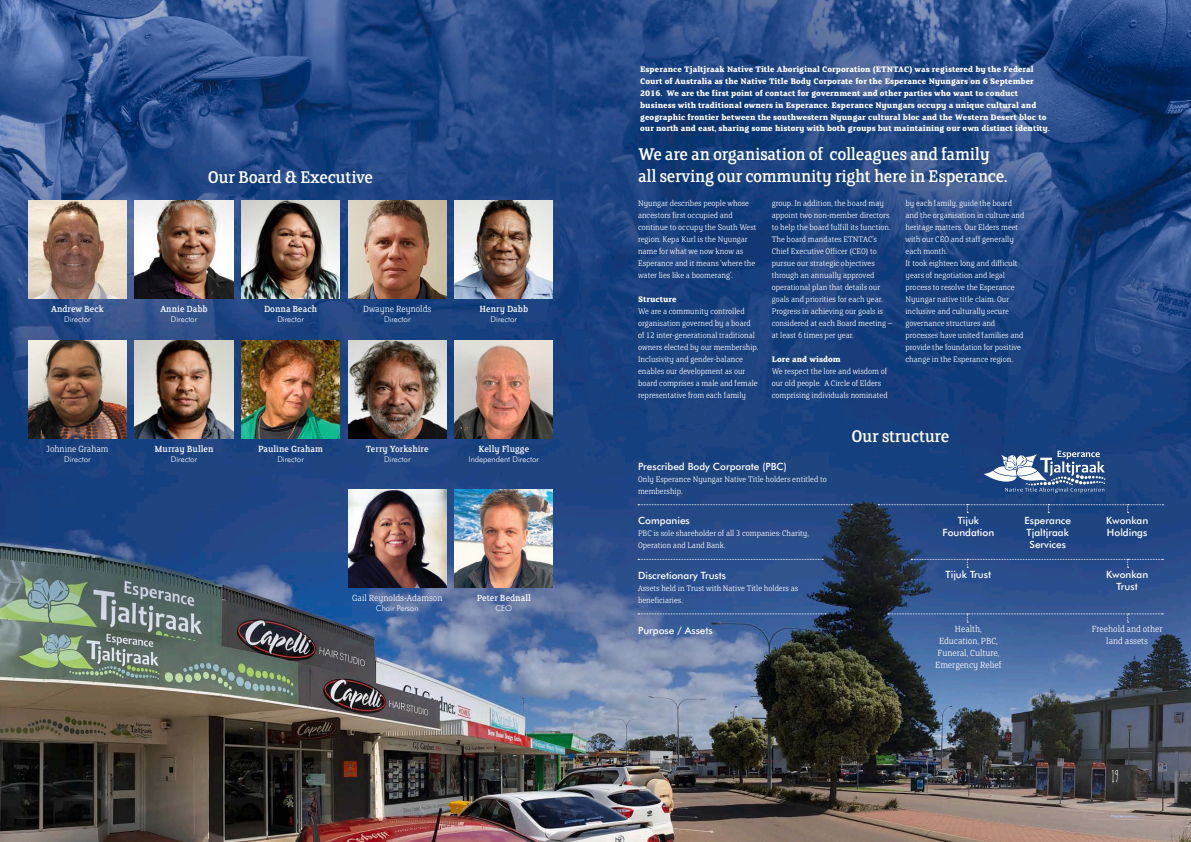
<style>
.page{position:relative;width:1191px;height:842px;background:#fff}
.page>*{position:absolute;margin:0;border:0;box-sizing:border-box;transform-origin:0 0}
.t1{font:19px/22px "FS Clerkenwell";letter-spacing:-.02em;color:#fff}
.t2{font:13px "Ecriture";color:#fff}
.t3{font:500 10px/12px "Futura BT";color:#fff;text-align:center}
.t4{font:300 10px/12px "FS Clerkenwell";color:#fff;text-align:center}
.t5{font:10px "FS Clerkenwell";color:#fff}
.t6{font:300 9px/12px "FS Clerkenwell";color:#fff}
.t7{font:700 9px/12px "FS Clerkenwell";color:#fff}
.t8{font:300 8px "Futura BT";color:#fff}
</style>
<div class="page">
<img style="left:0;top:0;width:1191px;height:842px">
<img style="left:28px;top:201px;width:98px;height:98px">
<img style="left:28px;top:341px;width:98px;height:98px">
<img style="left:135px;top:201px;width:98px;height:98px">
<img style="left:135px;top:341px;width:98px;height:98px">
<img style="left:242px;top:201px;width:98px;height:98px">
<img style="left:242px;top:341px;width:98px;height:98px">
<img style="left:348px;top:490px;width:98px;height:98px">
<img style="left:348px;top:201px;width:98px;height:98px">
<img style="left:348px;top:341px;width:98px;height:98px">
<img style="left:455px;top:490px;width:98px;height:98px">
<img style="left:455px;top:201px;width:98px;height:98px">
<img style="left:455px;top:341px;width:98px;height:98px">
<svg style="left:638px;top:504px;width:214px;height:1px"></svg>
<svg style="left:638px;top:559px;width:185px;height:1px"></svg>
<svg style="left:638px;top:614px;width:188px;height:1px"></svg>
<svg style="left:984px;top:451px;width:121px;height:42px"></svg>
<svg style="left:878px;top:504px;width:285px;height:9px"></svg>
<svg style="left:911px;top:559px;width:252px;height:9px"></svg>
<svg style="left:887px;top:614px;width:276px;height:9px"></svg>
<p class="t5" style="left:51px;top:304px;width:54px">Andrew Beck</p>
<p class="t8" style="left:64px;top:314px;width:28px">Director</p>
<p class="t1" style="left:208px;top:167px;width:167px">Our Board &amp; Executive</p>
<p class="t5" style="left:160px;top:304px;width:49px">Annie Dabb</p>
<p class="t8" style="left:171px;top:314px;width:28px">Director</p>
<p class="t5" style="left:264px;top:304px;width:55px">Donna Beach</p>
<p class="t8" style="left:277px;top:314px;width:28px">Director</p>
<p class="t4" style="left:363px;top:303px;width:69px">Dwayne Reynolds</p>
<p class="t8" style="left:384px;top:314px;width:28px">Director</p>
<p class="t5" style="left:479px;top:304px;width:50px">Henry Dabb</p>
<p class="t8" style="left:490px;top:314px;width:28px">Director</p>
<p class="t4" style="left:46px;top:444px;width:64px">Johnine Graham</p>
<p class="t8" style="left:64px;top:454px;width:28px">Director</p>
<p class="t5" style="left:154px;top:444px;width:61px">Murray Bullen</p>
<p class="t8" style="left:171px;top:454px;width:28px">Director</p>
<p class="t5" style="left:258px;top:444px;width:67px">Pauline Graham</p>
<p class="t8" style="left:277px;top:454px;width:28px">Director</p>
<p class="t5" style="left:366px;top:444px;width:64px">Terry Yorkshire</p>
<p class="t8" style="left:384px;top:454px;width:28px">Director</p>
<p class="t5" style="left:478px;top:444px;width:52px">Kelly Flugge</p>
<p class="t8" style="left:469px;top:454px;width:72px">Independent Director</p>
<p class="t4" style="left:352px;top:593px;width:92px">Gail Reynolds-Adamson</p>
<p class="t8" style="left:376px;top:603px;width:44px">Chair Person</p>
<p class="t5" style="left:477px;top:593px;width:56px">Peter Bednall</p>
<p class="t8" style="left:495px;top:603px;width:18px">CEO</p>
<p class="t7" style="left:640px;top:63px;width:411px">Esperance Tjaltjraak Native Title Aboriginal Corporation (ETNTAC) was registered by the Federal Court of Australia as the Native Title Body Corporate for the Esperance Nyungars on 6 September 2016. We are the first point of contact for government and other parties who want to conduct business with traditional owners in Esperance. Esperance Nyungars occupy a unique cultural and geographic frontier between the southwestern Nyungar cultural bloc and the Western Desert bloc to our north and east, sharing some history with both groups but maintaining our own distinct identity.</p>
<p class="t1" style="left:638px;top:144px;width:371px">We are an organisation of colleagues and family all serving our community right here in Esperance.</p>
<p class="t6" style="left:638px;top:198px;width:120px">Nyungar describes people whose ancestors first occupied and continue to occupy the South West region. Kepa Kurl is the Nyungar name for what we now know as<br>Esperance and it means ‘where the water lies like a boomerang’.</p>
<p class="t7" style="left:638px;top:294px;width:40px">Structure</p>
<p class="t6" style="left:638px;top:306px;width:122px">We are a community controlled organisation governed by a board of 12 inter-generational traditional owners elected by our membership.<br>Inclusivity and gender-balance enables our development as our board comprises a male and female representative from each family</p>
<p class="t6" style="left:771px;top:198px;width:120px">group. In addition, the board may appoint two non-member directors to help the board fulfill its function.</p>
<p class="t6" style="left:771px;top:234px;width:122px">The board mandates ETNTAC’s<br>Chief Executive Officer (CEO) to pursue our strategic objectives through an annually approved operational plan that details our goals and priorities for each year.<br>Progress in achieving our goals is considered at each Board meeting – at least 6 times per year.</p>
<p class="t7" style="left:771px;top:354px;width:70px">Lore and wisdom</p>
<p class="t6" style="left:771px;top:366px;width:117px">We respect the lore and wisdom of our old people. A Circle of Elders comprising individuals nominated</p>
<p class="t6" style="left:905px;top:198px;width:120px">by each family, guide the board and the organisation in culture and heritage matters. Our Elders meet with our CEO and staff generally each month.</p>
<p class="t6" style="left:905px;top:258px;width:119px">It took eighteen long and difficult years of negotiation and legal process to resolve the Esperance<br>Nyungar native title claim. Our inclusive and culturally secure governance structures and processes have united families and provide the foundation for positive change in the Esperance region.</p>
<p class="t1" style="left:851px;top:426px;width:99px">Our structure</p>
<p class="t3" style="left:638px;top:460px;width:150px">Prescribed Body Corporate (PBC)</p>
<p class="t6" style="left:638px;top:474px;width:190px">Only Esperance Nyungar Native Title holders entitled to membership.</p>
<p class="t3" style="left:638px;top:515px;width:53px">Companies</p>
<p class="t6" style="left:638px;top:528px;width:172px">PBC is sole shareholder of all 3 companies: Charity,<br>Operation and Land Bank.</p>
<p class="t3" style="left:942px;top:515px;width:53px">Tijuk<br>Foundation</p>
<p class="t3" style="left:1024px;top:515px;width:48px">Esperance</p>
<p class="t3" style="left:1026px;top:527px;width:44px">Tjaltjraak</p>
<p class="t3" style="left:1029px;top:539px;width:38px">Services</p>
<p class="t3" style="left:1106px;top:515px;width:44px">Kwonkan</p>
<p class="t3" style="left:1107px;top:527px;width:42px">Holdings</p>
<p class="t3" style="left:638px;top:569px;width:90px">Discretionary Trusts</p>
<p class="t6" style="left:638px;top:583px;width:162px">Assets held in Trust with Native Title holders as beneficiaries.</p>
<p class="t3" style="left:638px;top:624px;width:76px">Purpose / Assets</p>
<p class="t3" style="left:945px;top:569px;width:47px">Tijuk Trust</p>
<p class="t3" style="left:1106px;top:569px;width:44px">Kwonkan</p>
<p class="t3" style="left:1116px;top:581px;width:23px">Trust</p>
<p class="t4" style="left:935px;top:623px;width:68px">Health,<br>Education, PBC,<br>Funeral, Culture,<br>Emergency Relief</p>
<p class="t4" style="left:1091px;top:623px;width:72px">Freehold and other land assets</p>
<p class="t2" style="left:1111px;top:768px;width:9px">19</p>
</div>
